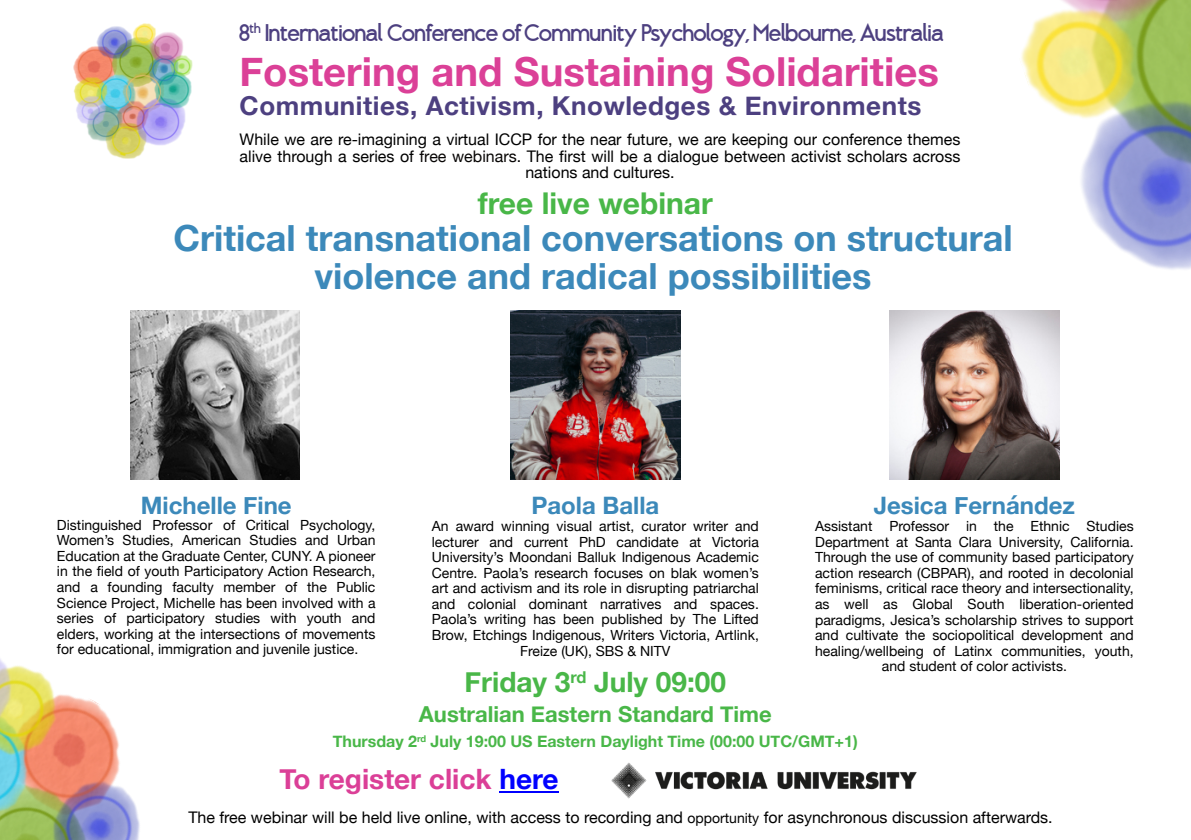
<style>
.page{position:relative;width:1191px;height:840px;background:#fff}
.page>*{position:absolute;margin:0;border:0;box-sizing:border-box;transform-origin:0 0}
.t1{font:700 40px "Helvetica Neue";color:#db4097}
.t2{font:700 36px/38.2px "Helvetica Neue";color:#3c89ba;text-align:center}
.t3{font:700 30px "Helvetica Neue";color:#49b748}
.t4{font:700 28px "Helvetica Neue";color:#db3f97}
.t5{font:700 28px "Helvetica Neue";color:#49b748}
.t6{font:700 26px "Helvetica Neue";letter-spacing:.02em;color:#4d4080}
.t7{font:700 24px "Brixton";letter-spacing:-.015em;color:#4d4080}
.t8{font:700 24px "Helvetica Neue";color:#3c89ba}
.t9{font:700 22px "Helvetica Neue";color:#49b748}
.t10{font:16px/16.4px "Helvetica Neue";color:#000;text-align:center}
.t11{font:700 16px "Helvetica Neue";color:#49b748}
.t12{font:14px/15.6px "Helvetica Neue";color:#000;text-align:center}
.s1{color:#070504}
.s2{color:#00f}
.s3{font-size:14px}
</style>
<div class="page">
<img style="left:74px;top:23px;width:118px;height:136px">
<img style="left:1021px;top:0;width:170px;height:405px">
<img style="left:0;top:659px;width:140px;height:181px">
<img style="left:511px;top:310px;width:169px;height:169px">
<img style="left:890px;top:310px;width:169px;height:169px">
<img style="left:131px;top:310px;width:169px;height:169px">
<img style="left:611px;top:762px;width:306px;height:37px">
<hr style="left:499px;top:791px;width:59px;height:1px;background:#00f">
<h3 class="t7" style="left:239px;top:23px;width:706px">8<sup>th</sup> International Conference ofCommunity Psychology, Melbourne, Australia</h3>
<h1 class="t1" style="left:240px;top:47px;width:701px">Fostering and Sustaining Solidarities</h1>
<h3 class="t6" style="left:240px;top:90px;width:683px">Communities, Activism, Knowledges &amp; Environments</h3>
<p class="t10" style="left:240px;top:131px;width:722px">While we are re-imagining a virtual ICCP for the near future, we are keeping our conference themes alive through a series of <span class="s1">free webinars</span>. The first will be a dialogue between activist scholars across nations and cultures.</p>
<h3 class="t3" style="left:478px;top:184px;width:236px">free live webinar</h3>
<h2 class="t2" style="left:173px;top:218px;width:841px">Critical transnational conversations on structural violence and radical possibilities</h2>
<h3 class="t8" style="left:874px;top:490px;width:203px">Jesica Fernández</h3>
<p class="t12" style="left:815px;top:518px;width:320px">Assistant Professor in the Ethnic Studies Department at Santa Clara University, California.<br>Through the use of community based participatory action research (CBPAR), and rooted in decolonial feminisms, critical race theory and intersectionality, as well as Global South liberation-oriented paradigms, Jesica’s scholarship strives to support and cultivate the sociopolitical development and healing/wellbeing of Latinx communities, youth, and student of color activists.</p>
<h3 class="t8" style="left:531px;top:490px;width:129px">Paola Balla</h3>
<p class="t12" style="left:432px;top:518px;width:329px">An award winning visual artist, curator writer and lecturer and current PhD candidate at Victoria University’s Moondani Balluk Indigenous Academic Centre. Paola’s research focuses on blak women’s art and activism and its role in disrupting patriarchal and colonial dominant narratives and spaces.<br>Paola’s writing has been published by The Lifted Brow, Etchings Indigenous, Writers Victoria, Artlink, Freize (UK), SBS &amp; NITV</p>
<h3 class="t8" style="left:141px;top:491px;width:153px">Michelle Fine</h3>
<p class="t12" style="left:57px;top:517px;width:320px;text-align:justify">Distinguished Professor of Critical Psychology, Women’s Studies, American Studies and Urban Education at the Graduate Center, CUNY. A pioneer in the field of youth Participatory Action Research, and a founding faculty member of the Public Science Project, Michelle has been involved with a series of participatory studies with youth and elders, working at the intersections of movements for educational, immigration and juvenile justice.</p>
<h3 class="t5" style="left:465px;top:664px;width:263px">Friday 3<sup>rd</sup> July 09:00</h3>
<h3 class="t9" style="left:419px;top:700px;width:354px">Australian Eastern Standard Time</h3>
<p class="t11" style="left:333px;top:731px;width:526px">Thursday 2<sup>rd</sup> July 19:00 US Eastern Daylight Time (00:00 UTC/GMT+1)</p>
<h3 class="t4" style="left:280px;top:761px;width:280px">To register click <span class="s2">here</span></h3>
<p class="t10" style="left:188px;top:808px;width:866px">The free webinar will be held live online, with access to recording and <span class="s3">opportunity</span> for asynchronous discussion afterwards.</p>
</div>
